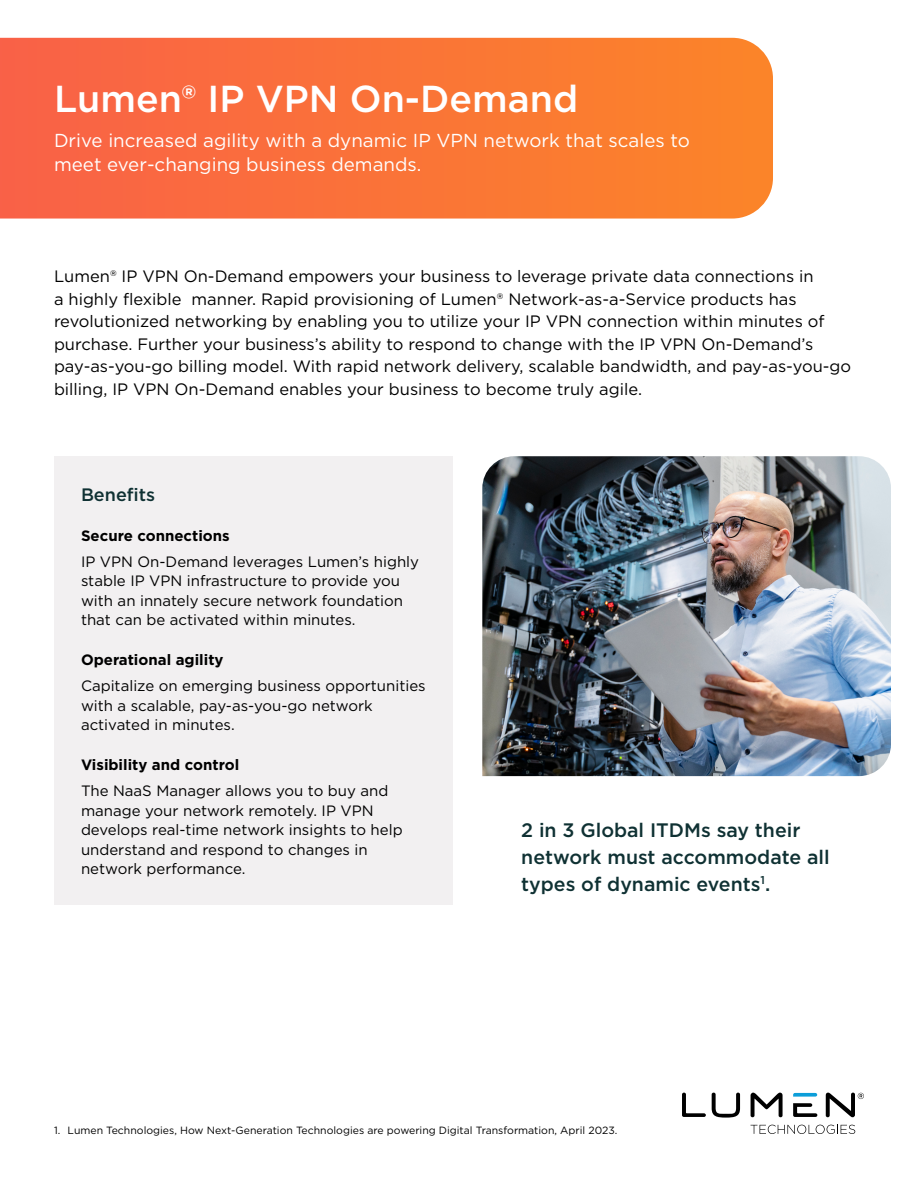
<style>
.page{position:relative;width:918px;height:1188px;background:#fff}
.page>*{position:absolute;margin:0;border:0;box-sizing:border-box;transform-origin:0 0}
.t1{font:500 37.5px "Gotham";color:#fff}
.t2{font:500 19.5px/27px "Gotham";color:#0f3133}
.t3{font:18.75px/24px "Gotham";color:#fff}
.t4{font:500 18px "Gotham";color:#0f3133}
.t5{font:16.5px/22.5px "Gotham";color:#000}
.t6{font:15px/19.5px "Gotham";color:#000}
.t7{font:700 15px "Gotham";color:#000}
.t8{font:10.5px "Gotham";color:#000}
</style>
<div class="page">
<svg style="left:682px;top:1093px;width:24px;height:24px"></svg>
<svg style="left:712px;top:1093px;width:28px;height:25px"></svg>
<svg style="left:751px;top:1093px;width:32px;height:24px"></svg>
<svg style="left:793px;top:1093px;width:24px;height:4px"></svg>
<svg style="left:793px;top:1103px;width:24px;height:14px"></svg>
<svg style="left:826px;top:1093px;width:38px;height:24px"></svg>
<svg style="left:751px;top:1125px;width:104px;height:9px"></svg>
<svg style="left:0;top:38px;width:773px;height:181px;background:#fa7339"></svg>
<img style="left:482px;top:456px;width:409px;height:320px">
<div style="left:54px;top:456px;width:399px;height:448px;background:#f2f0f1"></div>
<h1 class="t1" style="left:54px;top:74px;width:526px">Lumen® IP VPN On-Demand</h1>
<p class="t3" style="left:54px;top:128px;width:637px">Drive increased agility with a dynamic IP VPN network that scales to meet ever-changing business demands.</p>
<p class="t5" style="left:54px;top:265px;width:799px">Lumen® IP VPN On-Demand empowers your business to leverage private data connections in<br>a highly flexible manner. Rapid provisioning of Lumen® Network-as-a-Service products has revolutionized networking by enabling you to utilize your IP VPN connection within minutes of purchase. Further your business’s ability to respond to change with the IP VPN On-Demand’s pay-as-you-go billing model. With rapid network delivery, scalable bandwidth, and pay-as-you-go billing, IP VPN On-Demand enables your business to become truly agile.</p>
<p class="t4" style="left:81px;top:483px;width:76px">Benefits</p>
<p class="t7" style="left:81px;top:525px;width:150px">Secure connections</p>
<p class="t6" style="left:81px;top:551px;width:340px">IP VPN On-Demand leverages Lumen’s highly stable IP VPN infrastructure to provide you with an innately secure network foundation that can be activated within minutes.</p>
<p class="t7" style="left:81px;top:650px;width:144px">Operational agility</p>
<p class="t6" style="left:81px;top:676px;width:346px">Capitalize on emerging business opportunities with a scalable, pay-as-you-go network activated in minutes.</p>
<p class="t7" style="left:81px;top:755px;width:160px">Visibility and control</p>
<p class="t6" style="left:81px;top:781px;width:323px">The NaaS Manager allows you to buy and manage your network remotely. IP VPN develops real-time network insights to help understand and respond to changes in network performance.</p>
<p class="t2" style="left:521px;top:816px;width:310px">2 in 3 Global ITDMs say their network must accommodate all types of dynamic events<sup>1</sup>.</p>
<p class="t8" style="left:54px;top:1124px;width:565px">1. Lumen Technologies, How Next-Generation Technologies are powering Digital Transformation, April 2023.</p>
</div>
